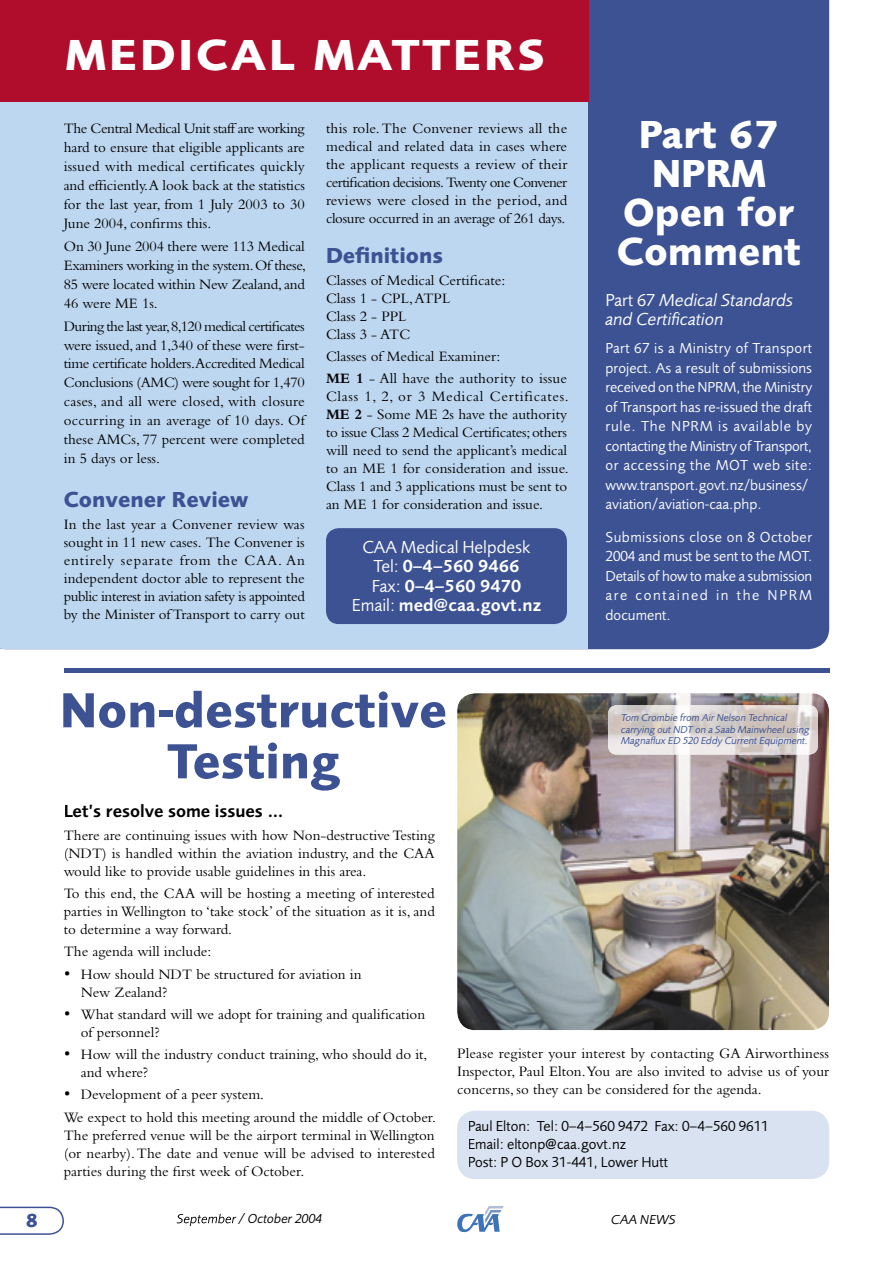
<style>
.page{position:relative;width:893px;height:1263px;background:#fff}
.page>*{position:absolute;margin:0;border:0;box-sizing:border-box;transform-origin:0 0}
.t1{font:700 51px/51px "Foundry Sans";color:#3c5293;text-align:center}
.t2{font:700 45px "Foundry Sans";letter-spacing:.06em;color:#fff;scale:1.05 1}
.t3{font:700 40.5px/39px "Foundry Sans";color:#fff;text-align:center}
.t4{font:700 22.5px "Foundry Sans";color:#3c5293}
.t5{font:700 19.5px "Foundry Sans";color:#3c5293}
.t6{font:600 18px/19.5px "Foundry Sans";color:#fff;text-align:center}
.t7{font:italic 18px/19.5px "Foundry Sans";color:#fff}
.t8{font:600 18px "Foundry Sans";color:#000}
.t9{font:15px/18px "Bembo";color:#000;text-align:justify}
.t10{font:15px/19.5px "Foundry Sans";color:#fff}
.t11{font:15px/18px "Foundry Sans";color:#000}
.t12{font:italic 13.5px "Foundry Sans";color:#000}
.t13{font:italic 10.5px/11.2px "Foundry Sans";color:#3c5293}
.s1{font-weight:700}
.s2{font-weight:400}
.s3{font-style:normal}
</style>
<div class="page">
<div style="left:457px;top:1111px;width:372px;height:68px;background:#d8e2f1;border-radius:18px"></div>
<div style="left:588px;top:0;width:241px;height:649px;background:#3c5293"></div>
<div style="left:0;top:102px;width:588px;height:547px;background:#bed7f0"></div>
<div style="left:326px;top:528px;width:241px;height:96px;background:#3c5293;border-radius:13px"></div>
<div style="left:0;top:0;width:588px;height:102px;background:#b00d2c"></div>
<svg style="left:0;top:1206px;width:64px;height:29px"></svg>
<svg style="left:176px;top:1213px;width:60px;height:13px"></svg>
<svg style="left:457px;top:1206px;width:47px;height:26px"></svg>
<img style="left:457px;top:693px;width:372px;height:337px">
<div style="left:64px;top:668px;width:765px;height:5px;background:#3c5293"></div>
<img style="left:608px;top:705px;width:210px;height:49px;border-radius:9px">
<h2 class="t2" style="left:66px;top:28px;width:457px">MEDICAL MATTERS</h2>
<p class="t9" style="left:64px;top:119px;width:243px;line-height:18.9px">The Central Medical Unit staff are working hard to ensure that eligible applicants are issued with medical certificates quickly and efficiently.A look back at the statistics for the last year, from 1 July 2003 to 30<br>June 2004, confirms this.</p>
<p class="t9" style="left:64px;top:236px;width:244px;line-height:18.9px">On 30 June 2004 there were 113 Medical Examiners working in the system. Of these, 85 were located within New Zealand, and 46 were ME 1s.</p>
<p class="t9" style="left:64px;top:316px;width:243px;line-height:18.9px">During the last year, 8,120 medical certificates were issued, and 1,340 of these were first&shy;time certificate holders.Accredited Medical Conclusions (AMC) were sought for 1,470 cases, and all were closed, with closure occurring in an average of 10 days. Of these AMCs, 77 percent were completed in 5 days or less.</p>
<h3 class="t4" style="left:64px;top:486px;width:186px">Convener Review</h3>
<p class="t9" style="left:64px;top:515px;width:243px">In the last year a Convener review was sought in 11 new cases. The Convener is entirely separate from the CAA. An independent doctor able to represent the public interest in aviation safety is appointed by the Minister of Transport to carry out</p>
<p class="t9" style="left:326px;top:119px;width:243px">this role. The Convener reviews all the medical and related data in cases where the applicant requests a review of their certification decisions. Twenty one Convener reviews were closed in the period, and closure occurred in an average of 261 days.</p>
<h3 class="t4" style="left:326px;top:242px;width:119px">Definitions</h3>
<p class="t9" style="left:326px;top:271px;width:181px;text-align:left">Classes of Medical Certificate:<br>Class 1 - CPL, ATPL<br>Class 2 - PPL<br>Class 3 - ATC</p>
<p class="t9" style="left:326px;top:345px;width:243px;line-height:22.2px">Classes of Medical Examiner:<br><span class="s1">ME 1</span> - All have the authority to issue</p>
<p class="t9" style="left:326px;top:387px;width:244px">Class 1, 2, or 3 Medical Certificates.<br><span class="s1">ME 2</span> - Some ME 2s have the authority to issue Class 2 Medical Certificates; others will need to send the applicant’s medical to an ME 1 for consideration and issue.<br>Class 1 and 3 applications must be sent to an ME 1 for consideration and issue.</p>
<p class="t6" style="left:352px;top:537px;width:191px"><span class="s2">CAA Medical Helpdesk<br>Tel:</span> 0–4–560 9466<br><span class="s2">Fax:</span> 0–4–560 9470<br><span class="s2">Email:</span> med@caa.govt.nz</p>
<h1 class="t1" style="left:60px;top:684px;width:389px">Non-destructive<br>Testing</h1>
<h3 class="t3" style="left:617px;top:115px;width:186px">Part 67<br>NPRM<br>Open for<br>Comment</h3>
<p class="t7" style="left:605px;top:290px;width:189px"><span class="s3">Part 67</span> Medical Standards and Certification</p>
<p class="t10" style="left:605px;top:339px;width:208px">Part 67 is a Ministry of Transport project. As a result of submissions received on the NPRM, the Ministry of Transport has re-issued the draft rule. The NPRM is available by contacting the Ministry of Transport, or accessing the MOT web site: www.transport.govt.nz/business/ aviation/aviation-caa.php.</p>
<p class="t10" style="left:605px;top:527px;width:208px;text-align:justify">Submissions close on 8 October 2004 and must be sent to the MOT.<br>Details of how to make a submission are contained in the NPRM document.</p>
<p class="t13" style="left:621px;top:712px;width:190px">Tom Crombie from Air Nelson Technical carrying out NDT on a Saab Mainwheel using<br>Magnaflux ED 520 Eddy Current Equipment.</p>
<p class="t8" style="left:64px;top:801px;width:221px">Let’s resolve some issues …</p>
<p class="t9" style="left:64px;top:826px;width:372px">There are continuing issues with how Non-destructive Testing (NDT) is handled within the aviation industry, and the CAA would like to provide usable guidelines in this area.</p>
<p class="t9" style="left:64px;top:884px;width:373px">To this end, the CAA will be hosting a meeting of interested parties in Wellington to ‘take stock’ of the situation as it is, and to determine a way forward.</p>
<p class="t9" style="left:64px;top:942px;width:149px">The agenda will include:</p>
<p class="t9" style="left:81px;top:964px;width:282px;text-indent:-17px">• How should NDT be structured for aviation in<br>New Zealand?</p>
<p class="t9" style="left:81px;top:1005px;width:346px;text-indent:-17px">• What standard will we adopt for training and qualification of personnel?</p>
<p class="t9" style="left:81px;top:1045px;width:348px;text-indent:-17px">• How will the industry conduct training, who should do it, and where?</p>
<p class="t9" style="left:64px;top:1083px;width:374px;line-height:22.2px">• Development of a peer system.<br>We expect to hold this meeting around the middle of October.</p>
<p class="t9" style="left:64px;top:1125px;width:373px">The preferred venue will be the airport terminal in Wellington (or nearby). The date and venue will be advised to interested parties during the first week of October.</p>
<p class="t9" style="left:457px;top:1044px;width:374px">Please register your interest by contacting GA Airworthiness Inspector, Paul Elton.You are also invited to advise us of your concerns, so they can be considered for the agenda.</p>
<p class="t11" style="left:468px;top:1117px;width:303px">Paul Elton: Tel: 0–4–560 9472 Fax: 0–4–560 9611<br>Email: eltonp@caa.govt.nz<br>Post: P O Box 31-441, Lower Hutt</p>
<h3 class="t5" style="left:26px;top:1209px;width:14px">8</h3>
<p class="t12" style="left:239px;top:1211px;width:85px">/ October 2004</p>
<p class="t12" style="left:611px;top:1212px;width:66px">CAA NEWS</p>
</div>
